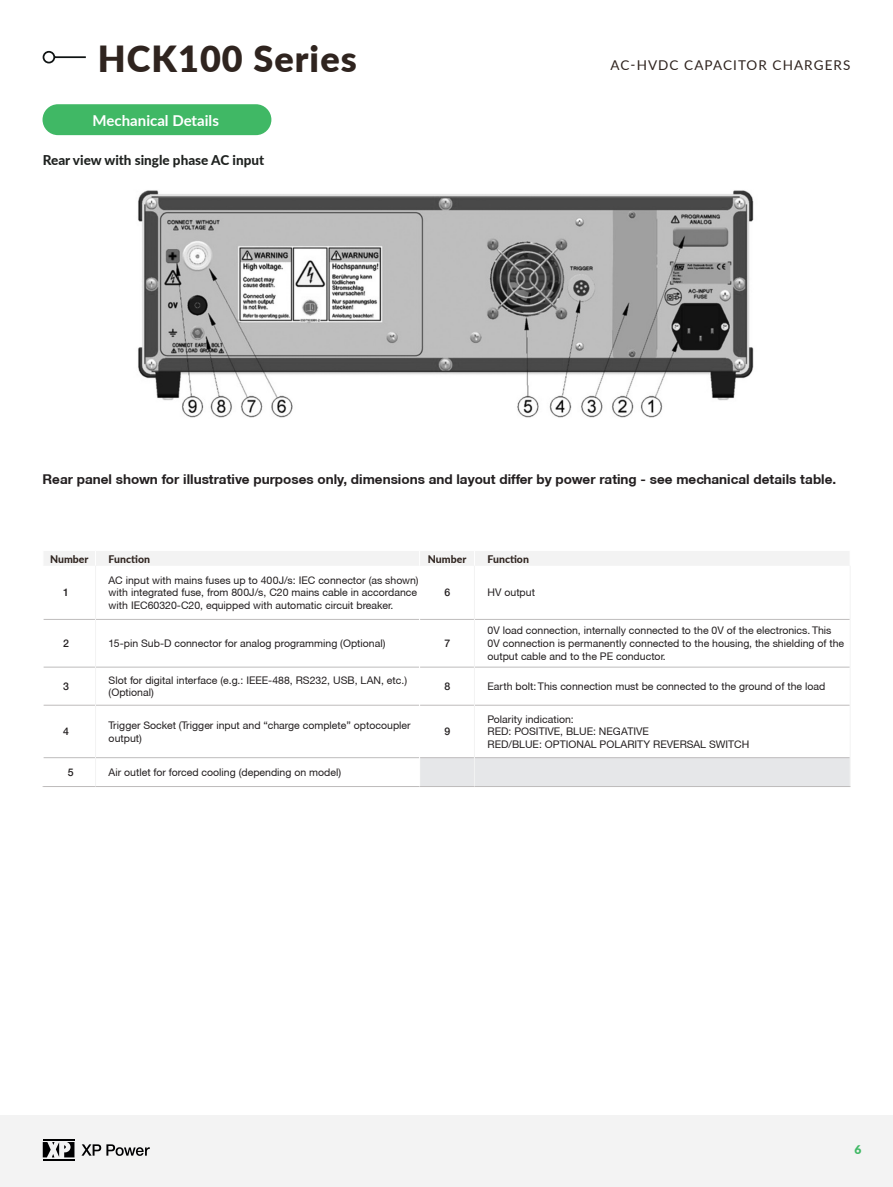
<style>
.page{position:relative;width:893px;height:1187px;background:#fff}
.page>*{position:absolute;margin:0;border:0;box-sizing:border-box;transform-origin:0 0}
.t1{font:900 36px "Lato";letter-spacing:.03em;color:#2f241f}
.t2{font:700 15px "Lato";color:#fff}
.t3{font:700 13.5px "Helvetica Neue CE";color:#231f20}
.t4{font:800 13.5px "Lato";color:#1f2220}
.t5{font:13.5px "Lato";letter-spacing:.08em;color:#2f241f}
.t6{font:900 12px "Lato";color:#40b865}
.t7{font:10.5px/12.6px "Helvetica Neue CE";color:#231f20}
.t8{font:800 10.5px "Lato";color:#2f241f}
.t9{font:500 10.5px "Helvetica Neue LT";color:#231f20}
</style>
<div class="page">
<img style="left:138px;top:190px;width:616px;height:228px">
<div style="left:0;top:1114px;width:893px;height:72px;background:#f3f3f3"></div>
<svg style="left:43px;top:50px;width:43px;height:14px"></svg>
<svg style="left:81px;top:1144px;width:69px;height:11px"></svg>
<hr style="left:43px;top:1138px;width:31px;height:2px;background:#000001">
<svg style="left:43px;top:1142px;width:31px;height:15px"></svg>
<hr style="left:43px;top:1158px;width:31px;height:2px;background:#000001">
<div style="left:43px;top:104px;width:228px;height:31px;background:#40b865;border-radius:15px"></div>
<hr style="left:43px;top:619px;width:52px;height:1px;background:#bebcbc">
<hr style="left:96px;top:619px;width:323px;height:1px;background:#bebcbc">
<hr style="left:420px;top:619px;width:54px;height:1px;background:#bebcbc">
<hr style="left:475px;top:619px;width:375px;height:1px;background:#bebcbc">
<hr style="left:43px;top:666px;width:52px;height:1px;background:#bebcbc">
<hr style="left:96px;top:666px;width:323px;height:1px;background:#bebcbc">
<hr style="left:420px;top:666px;width:54px;height:1px;background:#bebcbc">
<hr style="left:475px;top:666px;width:375px;height:1px;background:#bebcbc">
<hr style="left:43px;top:705px;width:52px;height:1px;background:#bebcbc">
<hr style="left:96px;top:705px;width:323px;height:1px;background:#bebcbc">
<hr style="left:420px;top:705px;width:54px;height:1px;background:#bebcbc">
<hr style="left:475px;top:705px;width:375px;height:1px;background:#bebcbc">
<hr style="left:43px;top:757px;width:52px;height:1px;background:#bebcbc">
<hr style="left:96px;top:757px;width:323px;height:1px;background:#bebcbc">
<hr style="left:43px;top:786px;width:53px;height:1px;background:#bebcbc">
<hr style="left:96px;top:786px;width:324px;height:1px;background:#bebcbc">
<hr style="left:420px;top:786px;width:54px;height:1px;background:#bebcbc">
<hr style="left:474px;top:786px;width:376px;height:1px;background:#bebcbc">
<div style="left:44px;top:551px;width:805px;height:14px;background:#f3f3f3"></div>
<hr style="left:43px;top:619px;width:1px;height:48px;background:#fff">
<hr style="left:43px;top:705px;width:1px;height:52px;background:#fff">
<hr style="left:95px;top:565px;width:1px;height:54px;background:#f3f3f3">
<hr style="left:474px;top:565px;width:1px;height:54px;background:#f3f3f3">
<hr style="left:95px;top:619px;width:1px;height:48px;background:#f3f3f3">
<hr style="left:474px;top:619px;width:1px;height:48px;background:#f3f3f3">
<hr style="left:95px;top:667px;width:1px;height:38px;background:#f3f3f3">
<hr style="left:474px;top:667px;width:1px;height:38px;background:#f3f3f3">
<hr style="left:95px;top:705px;width:1px;height:52px;background:#f3f3f3">
<hr style="left:474px;top:705px;width:1px;height:52px;background:#f3f3f3">
<svg style="left:95px;top:757px;width:1px;height:29px"></svg>
<hr style="left:850px;top:565px;width:1px;height:54px;background:#f3f3f3">
<hr style="left:850px;top:619px;width:1px;height:48px;background:#f3f3f3">
<hr style="left:850px;top:667px;width:1px;height:38px;background:#f3f3f3">
<hr style="left:850px;top:705px;width:1px;height:52px;background:#f3f3f3">
<svg style="left:420px;top:757px;width:430px;height:29px;background:#e4e5e7"></svg>
<p class="t1" style="left:98px;top:31px;width:260px">HCK100 Series</p>
<p class="t2" style="left:93px;top:109px;width:128px">Mechanical Details</p>
<p class="t4" style="left:43px;top:150px;width:223px">Rear view with single phase AC input</p>
<p class="t5" style="left:610px;top:55px;width:241px">AC-HVDC CAPACITOR CHARGERS</p>
<p class="t3" style="left:43px;top:471px;width:795px">Rear panel shown for illustrative purposes only, dimensions and layout differ by power rating - see mechanical details table.</p>
<p class="t8" style="left:50px;top:551px;width:40px">Number</p>
<p class="t8" style="left:109px;top:551px;width:43px">Function</p>
<p class="t8" style="left:428px;top:551px;width:40px">Number</p>
<p class="t8" style="left:488px;top:551px;width:43px">Function</p>
<p class="t9" style="left:63px;top:586px;width:7px">1</p>
<p class="t7" style="left:109px;top:573px;width:311px">AC input with mains fuses up to 400J/s: IEC connector (as shown) with integrated fuse, from 800J/s, C20 mains cable in accordance with IEC60320-C20, equipped with automatic circuit breaker.</p>
<p class="t9" style="left:444px;top:586px;width:7px">6</p>
<p class="t7" style="left:488px;top:586px;width:49px">HV output</p>
<p class="t9" style="left:63px;top:637px;width:7px">2</p>
<p class="t7" style="left:109px;top:637px;width:278px">15-pin Sub-D connector for analog programming (Optional)</p>
<p class="t9" style="left:444px;top:637px;width:7px">7</p>
<p class="t7" style="left:488px;top:624px;width:358px">0V load connection, internally connected to the 0V of the electronics. This<br>0V connection is permanently connected to the housing, the shielding of the output cable and to the PE conductor.</p>
<p class="t9" style="left:63px;top:680px;width:7px">3</p>
<p class="t7" style="left:109px;top:673px;width:300px">Slot for digital interface (e.g.: IEEE-488, RS232, USB, LAN, etc.) (Optional)</p>
<p class="t9" style="left:444px;top:680px;width:7px">8</p>
<p class="t7" style="left:488px;top:680px;width:339px">Earth bolt: This connection must be connected to the ground of the load</p>
<p class="t9" style="left:63px;top:725px;width:7px">4</p>
<p class="t7" style="left:109px;top:719px;width:304px">Trigger Socket (Trigger input and “charge complete” optocoupler output)</p>
<p class="t9" style="left:444px;top:725px;width:7px">9</p>
<p class="t7" style="left:488px;top:712px;width:88px">Polarity indication:</p>
<p class="t7" style="left:488px;top:725px;width:163px">RED: POSITIVE, BLUE: NEGATIVE</p>
<p class="t7" style="left:488px;top:737px;width:263px">RED/BLUE: OPTIONAL POLARITY REVERSAL SWITCH</p>
<p class="t9" style="left:68px;top:765px;width:7px">5</p>
<p class="t7" style="left:109px;top:765px;width:234px">Air outlet for forced cooling (depending on model)</p>
<p class="t6" style="left:854px;top:1140px;width:8px">6</p>
</div>
